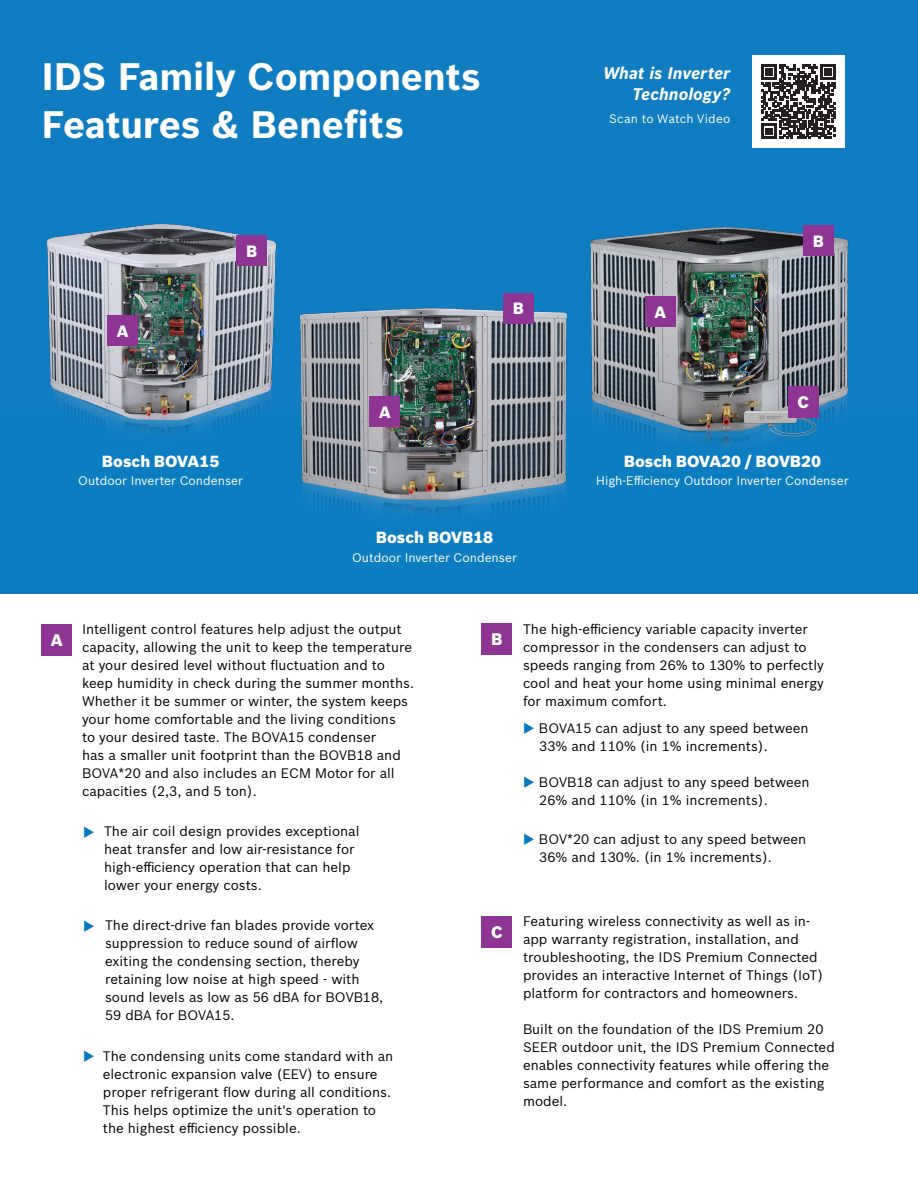
<style>
.page{position:relative;width:918px;height:1188px;background:#fff}
.page>*{position:absolute;margin:0;border:0;box-sizing:border-box;transform-origin:0 0}
.Intro_11_6_Bosch_Blu{font:700 37.5px "Bosch Sans";letter-spacing:-.005em;color:#fff}
.Intro_11_6_Bosch_Blu-2{font:italic 700 16.5px/21px "Bosch Sans";color:#fff;text-align:right}
.t1{font:900 16.35px "Bosch Sans";color:#fff}
.t2{font:900 16.05px "Bosch Sans";color:#fff}
.Intro_11_6_Bosch_Blu-3{font:900 15.75px "Bosch Sans";color:#fff}
.Intro_11_6_Bosch_Blu-4{font:13.5px/18px "Bosch Sans";color:#000}
.Intro_11_6_Bosch_Blu-5{font:12.15px "Bosch Sans";color:#fff}
.Intro_11_6_Bosch_Blu-6{font:12px "Bosch Sans";letter-spacing:.015em;color:#fff}
.s1{color:#007bc0}
</style>
<div class="page">
<div style="left:0;top:0;width:918px;height:594px;background:#107cc1"></div>
<div style="left:41px;top:624px;width:31px;height:32px;background:#8e3594"></div>
<img style="left:301px;top:293px;width:266px;height:221px">
<div style="left:503px;top:293px;width:30px;height:31px;background:#8e3594"></div>
<div style="left:482px;top:623px;width:30px;height:32px;background:#8e3594"></div>
<img style="left:554px;top:225px;width:295px;height:246px">
<div style="left:803px;top:225px;width:30px;height:31px;background:#8e3594"></div>
<div style="left:645px;top:296px;width:30px;height:31px;background:#8e3594"></div>
<div style="left:370px;top:396px;width:30px;height:31px;background:#8e3594"></div>
<img style="left:46px;top:223px;width:287px;height:228px">
<div style="left:237px;top:235px;width:30px;height:31px;background:#8e3594"></div>
<div style="left:108px;top:315px;width:30px;height:31px;background:#8e3594"></div>
<div style="left:482px;top:916px;width:30px;height:31px;background:#8e3594"></div>
<img style="left:692px;top:425px;width:134px;height:10px">
<img style="left:692px;top:392px;width:131px;height:34px">
<svg style="left:769px;top:417px;width:19px;height:1px"></svg>
<div style="left:769px;top:418px;width:49px;height:21px;background:#fff;opacity:.91"></div>
<div style="left:769px;top:420px;width:49px;height:20px;background:#231f20;opacity:.41"></div>
<div style="left:752px;top:55px;width:93px;height:93px;background:#fff"></div>
<svg style="left:761px;top:64px;width:75px;height:75px"></svg>
<div style="left:788px;top:386px;width:31px;height:32px;background:#8e3594"></div>
<p class="Intro_11_6_Bosch_Blu" style="left:41px;top:48px;width:441px">IDS Family Components</p>
<p class="Intro_11_6_Bosch_Blu" style="left:41px;top:96px;width:364px">Features &amp; Benefits</p>
<p class="t2" style="left:117px;top:319px;width:13px">A</p>
<p class="t2" style="left:246px;top:239px;width:13px">B</p>
<p class="Intro_11_6_Bosch_Blu-3" style="left:102px;top:449px;width:119px">Bosch BOVA15</p>
<p class="Intro_11_6_Bosch_Blu-5" style="left:78px;top:472px;width:166px">Outdoor Inverter Condenser</p>
<p class="t2" style="left:379px;top:400px;width:13px">A</p>
<p class="t2" style="left:513px;top:296px;width:13px">B</p>
<p class="Intro_11_6_Bosch_Blu-3" style="left:376px;top:526px;width:119px">Bosch BOVB18</p>
<p class="Intro_11_6_Bosch_Blu-5" style="left:352px;top:548px;width:166px">Outdoor Inverter Condenser</p>
<p class="Intro_11_6_Bosch_Blu-2" style="left:603px;top:62px;width:129px">What is Inverter<br>Technology?</p>
<p class="Intro_11_6_Bosch_Blu-6" style="left:609px;top:109px;width:123px">Scan to Watch Video</p>
<p class="t2" style="left:654px;top:300px;width:13px">A</p>
<p class="t2" style="left:813px;top:229px;width:13px">B</p>
<p class="t1" style="left:797px;top:390px;width:13px">C</p>
<p class="Intro_11_6_Bosch_Blu-3" style="left:624px;top:449px;width:199px">Bosch BOVA20 / BOVB20</p>
<p class="Intro_11_6_Bosch_Blu-5" style="left:596px;top:472px;width:254px">High-Efficiency Outdoor Inverter Condenser</p>
<p class="t1" style="left:51px;top:628px;width:13px">A</p>
<p class="Intro_11_6_Bosch_Blu-4" style="left:82px;top:619px;width:334px">Intelligent control features help adjust the output capacity, allowing the unit to keep the temperature at your desired level without fluctuation and to keep humidity in check during the summer months.<br>Whether it be summer or winter, the system keeps your home comfortable and the living conditions<br>to your desired taste. The BOVA15 condenser<br>has a smaller unit footprint than the BOVB18 and BOVA*20 and also includes an ECM Motor for all capacities (2,3, and 5 ton).</p>
<p class="Intro_11_6_Bosch_Blu-4" style="left:104px;top:822px;width:257px">The air coil design provides exceptional heat transfer and low air-resistance for high-efficiency operation that can help lower your energy costs.</p>
<p class="Intro_11_6_Bosch_Blu-4" style="left:105px;top:916px;width:280px">The direct-drive fan blades provide vortex suppression to reduce sound of airflow exiting the condensing section, thereby retaining low noise at high speed - with sound levels as low as 56 dBA for BOVB18, 59 dBA for BOVA15.</p>
<p class="Intro_11_6_Bosch_Blu-4" style="left:103px;top:1046px;width:292px">The condensing units come standard with an electronic expansion valve (EEV) to ensure proper refrigerant flow during all conditions.<br>This helps optimize the unit's operation to the highest efficiency possible.</p>
<p class="t1" style="left:491px;top:627px;width:13px">B</p>
<p class="t1" style="left:491px;top:919px;width:13px">C</p>
<p class="Intro_11_6_Bosch_Blu-4" style="left:523px;top:619px;width:302px">The high-efficiency variable capacity inverter compressor in the condensers can adjust to speeds ranging from 26% to 130% to perfectly cool and heat your home using minimal energy for maximum comfort.</p>
<p class="Intro_11_6_Bosch_Blu-4" style="left:523px;top:718px;width:287px"><span class="s1">◆</span> BOVA15 can adjust to any speed between</p>
<p class="Intro_11_6_Bosch_Blu-4" style="left:539px;top:736px;width:230px">33% and 110% (in 1% increments).</p>
<p class="Intro_11_6_Bosch_Blu-4" style="left:523px;top:772px;width:288px"><span class="s1">◆</span> BOVB18 can adjust to any speed between</p>
<p class="Intro_11_6_Bosch_Blu-4" style="left:539px;top:790px;width:230px">26% and 110% (in 1% increments).</p>
<p class="Intro_11_6_Bosch_Blu-4" style="left:523px;top:829px;width:285px"><span class="s1">◆</span> BOV*20 can adjust to any speed between</p>
<p class="Intro_11_6_Bosch_Blu-4" style="left:539px;top:847px;width:234px">36% and 130%. (in 1% increments).</p>
<p class="Intro_11_6_Bosch_Blu-4" style="left:523px;top:911px;width:302px">Featuring wireless connectivity as well as in&shy;app warranty registration, installation, and troubleshooting, the IDS Premium Connected provides an interactive Internet of Things (IoT) platform for contractors and homeowners.</p>
<p class="Intro_11_6_Bosch_Blu-4" style="left:523px;top:1019px;width:313px">Built on the foundation of the IDS Premium 20<br>SEER outdoor unit, the IDS Premium Connected enables connectivity features while offering the same performance and comfort as the existing model.</p>
</div>
